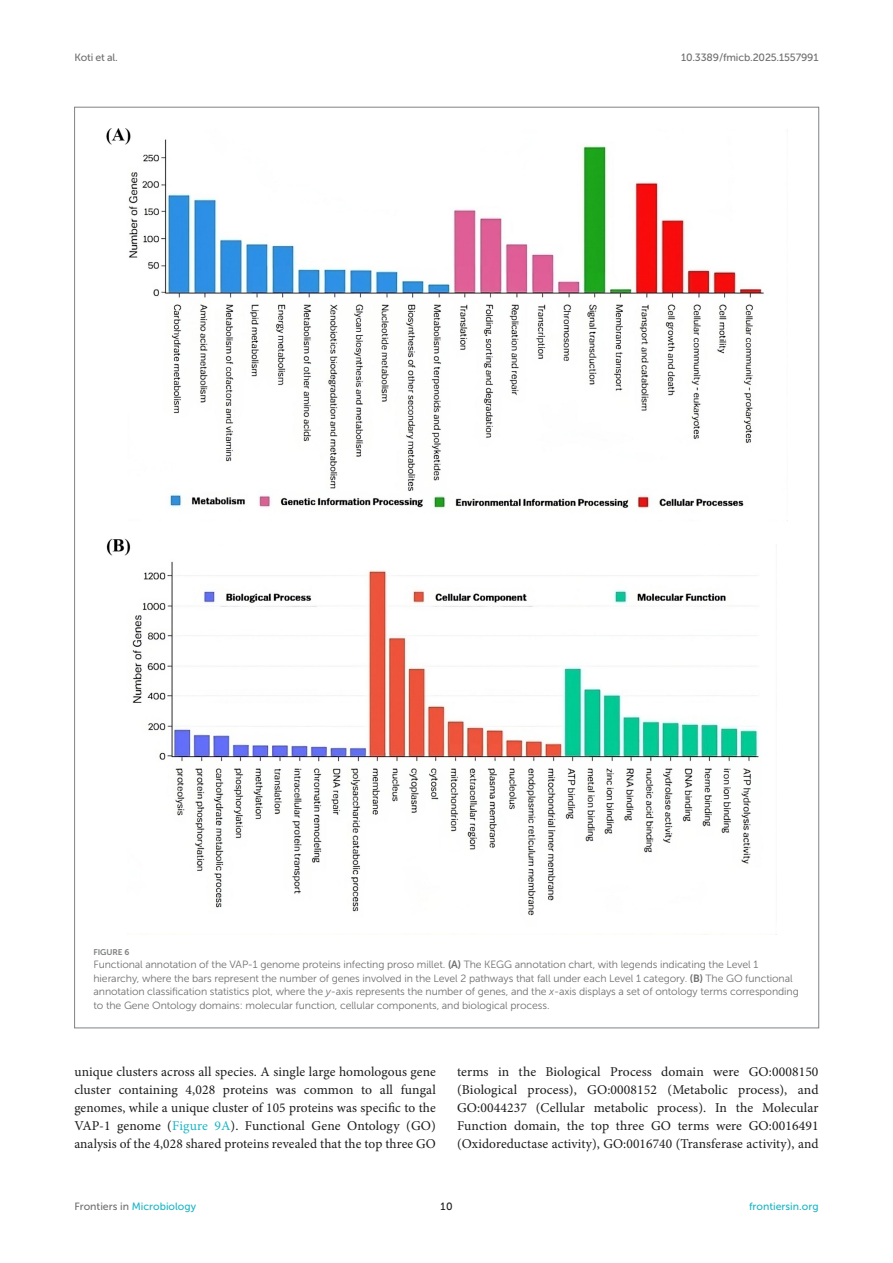
<style>
.page{position:relative;width:893px;height:1263px;background:#fff}
.page>*{position:absolute;margin:0;border:0;box-sizing:border-box;transform-origin:0 0}
.TEXT{font:13.5px/18px "Minion Pro";letter-spacing:.01em;color:#1b1c1b;text-align:justify}
.FIG_LEG{font:10.5px/13.5px "Museo Sans 300";letter-spacing:-.01em;color:#706f70}
.t1{font:10.5px "Museo Sans 500";color:#1db5c3}
.t2{font:10.5px "Museo Sans 500";letter-spacing:-.015em;color:#706f70}
.t3{font:10.5px "Museo Sans 500";color:#1b1c1b}
.FIG_HD{font:8.25px "Museo Sans 700";letter-spacing:-.01em;color:#7e7f7f}
.s1{font-family:"Museo Sans 700"}
.s2{font-style:italic}
.s3{color:#1db5c3}
.s4{color:#706f70}
</style>
<div class="page">
<img style="left:106px;top:128px;width:682px;height:807px">
<p class="t2" style="left:74px;top:52px;width:45px">Koti et al.</p>
<p class="t2" style="left:681px;top:52px;width:139px">10.3389/fmicb.2025.1557991</p>
<p class="FIG_HD" style="left:94px;top:947px;width:37px">FIGURE 6</p>
<p class="FIG_LEG" style="left:94px;top:958px;width:707px">Functional annotation of the VAP-1 genome proteins infecting proso millet. <span class="s1">(A)</span> The KEGG annotation chart, with legends indicating the Level 1 hierarchy, where the bars represent the number of genes involved in the Level 2 pathways that fall under each Level 1 category. <span class="s1">(B)</span> The GO functional annotation classification statistics plot, where the <span class="s2">y</span>-axis represents the number of genes, and the <span class="s2">x</span>-axis displays a set of ontology terms corresponding to the Gene Ontology domains: molecular function, cellular components, and biological process.</p>
<p class="TEXT" style="left:74px;top:1063px;width:363px">unique clusters across all species. A single large homologous gene cluster containing 4,028 proteins was common to all fungal genomes, while a unique cluster of 105 proteins was specific to the VAP-1 genome (<span class="s3">Figure 9A</span>). Functional Gene Ontology (GO) analysis of the 4,028 shared proteins revealed that the top three GO</p>
<p class="TEXT" style="left:457px;top:1063px;width:363px">terms in the Biological Process domain were GO:0008150 (Biological process), GO:0008152 (Metabolic process), and GO:0044237 (Cellular metabolic process). In the Molecular Function domain, the top three GO terms were GO:0016491 (Oxidoreductase activity), GO:0016740 (Transferase activity), and</p>
<p class="t1" style="left:74px;top:1200px;width:123px"><span class="s4">Frontiers in</span> Microbiology</p>
<p class="t3" style="left:440px;top:1200px;width:14px">10</p>
<p class="t1" style="left:749px;top:1200px;width:71px">frontiersin.org</p>
</div>
